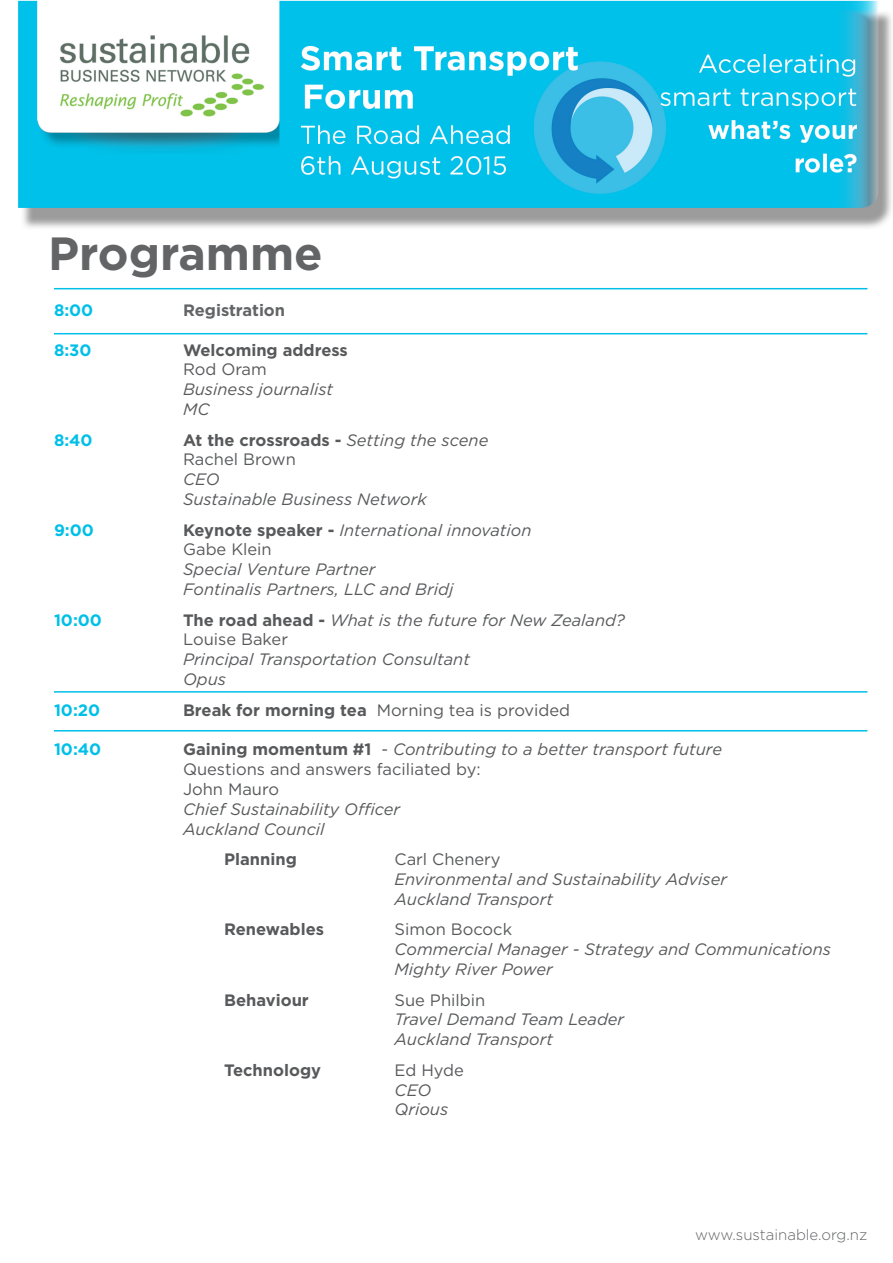
<style>
.page{position:relative;width:893px;height:1263px;background:#fff}
.page>*{position:absolute;margin:0;border:0;box-sizing:border-box;transform-origin:0 0}
.t1{font:700 46.5px "Gotham";color:#636466}
.t2{font:italic 16.5px/19.8px "Gotham";color:#58595b}
.t3{font:16.5px "Gotham";color:#58595b}
.t4{font:700 16.5px/19.8px "Gotham";color:#58595b}
.t5{font:700 16.5px "Gotham";color:#00c0e8}
.t6{font:700 16.5px "Gotham";color:#636466}
.t7{font:300 15px "Gotham";color:#636466}
.s1{font-weight:400}
.s2{font-weight:700;font-style:normal}
.s3{font-style:normal}
.s4{font-weight:700}
</style>
<div class="page">
<img style="left:18px;top:0;width:874px;height:228px">
<hr style="left:54px;top:691px;width:813px;height:2px;background:#00c0e8">
<hr style="left:54px;top:288px;width:813px;height:1px;background:#00c0e8">
<hr style="left:54px;top:730px;width:813px;height:1px;background:#00c0e8">
<hr style="left:54px;top:333px;width:813px;height:1px;background:#00c0e8">
<p class="t1" style="left:48px;top:223px;width:276px">Programme</p>
<p class="t5" style="left:54px;top:299px;width:41px">8:00</p>
<p class="t6" style="left:183px;top:299px;width:104px">Registration</p>
<p class="t5" style="left:54px;top:339px;width:39px">8:30</p>
<p class="t4" style="left:183px;top:340px;width:166px">Welcoming address<br><span class="s1">Rod Oram</span></p>
<p class="t2" style="left:183px;top:379px;width:152px">Business journalist</p>
<p class="t2" style="left:183px;top:399px;width:28px">MC</p>
<p class="t5" style="left:54px;top:429px;width:40px">8:40</p>
<p class="t2" style="left:183px;top:430px;width:307px"><span class="s2">At the crossroads -</span> Setting the scene<br><span class="s3">Rachel Brown<br></span>CEO<br>Sustainable Business Network</p>
<p class="t5" style="left:54px;top:519px;width:41px">9:00</p>
<p class="t2" style="left:183px;top:520px;width:350px"><span class="s2">Keynote speaker -</span> International innovation</p>
<p class="t3" style="left:183px;top:539px;width:90px">Gabe Klein</p>
<p class="t2" style="left:183px;top:559px;width:194px">Special Venture Partner</p>
<p class="t2" style="left:183px;top:579px;width:272px">Fontinalis Partners, LLC and Bridj</p>
<p class="t5" style="left:54px;top:609px;width:49px">10:00</p>
<p class="t2" style="left:183px;top:610px;width:443px"><span class="s2">The road ahead -</span> What is the future for New Zealand?</p>
<p class="t3" style="left:183px;top:629px;width:107px">Louise Baker</p>
<p class="t2" style="left:183px;top:649px;width:288px">Principal Transportation Consultant</p>
<p class="t2" style="left:183px;top:669px;width:45px">Opus</p>
<p class="t5" style="left:54px;top:699px;width:48px">10:20</p>
<p class="t3" style="left:183px;top:699px;width:389px"><span class="s4">Break for morning tea</span> Morning tea is provided</p>
<p class="t5" style="left:54px;top:738px;width:49px">10:40</p>
<p class="t2" style="left:183px;top:739px;width:541px"><span class="s2">Gaining momentum #1</span> <span class="s3">-</span> Contributing to a better transport future</p>
<p class="t3" style="left:183px;top:759px;width:299px">Questions and answers faciliated by:</p>
<p class="t3" style="left:183px;top:778px;width:98px">John Mauro</p>
<p class="t2" style="left:183px;top:799px;width:219px">Chief Sustainability Officer</p>
<p class="t2" style="left:183px;top:818px;width:143px">Auckland Council</p>
<p class="t4" style="left:224px;top:849px;width:74px">Planning</p>
<p class="t3" style="left:395px;top:849px;width:108px">Carl Chenery</p>
<p class="t2" style="left:395px;top:869px;width:334px">Environmental and Sustainability Adviser</p>
<p class="t2" style="left:395px;top:889px;width:160px">Auckland Transport</p>
<p class="t4" style="left:224px;top:919px;width:102px">Renewables</p>
<p class="t3" style="left:395px;top:919px;width:119px">Simon Bocock</p>
<p class="t2" style="left:395px;top:939px;width:438px">Commercial Manager - Strategy and Communications<br>Mighty River Power</p>
<p class="t4" style="left:224px;top:990px;width:86px">Behaviour</p>
<p class="t3" style="left:395px;top:989px;width:92px">Sue Philbin</p>
<p class="t2" style="left:395px;top:1009px;width:231px">Travel Demand Team Leader</p>
<p class="t2" style="left:395px;top:1029px;width:160px">Auckland Transport</p>
<p class="t4" style="left:224px;top:1060px;width:98px">Technology</p>
<p class="t3" style="left:395px;top:1059px;width:71px">Ed Hyde</p>
<p class="t2" style="left:395px;top:1079px;width:38px">CEO</p>
<p class="t2" style="left:394px;top:1099px;width:55px">Qrious</p>
<p class="t7" style="left:695px;top:1225px;width:174px">www.sustainable.org.nz</p>
</div>
